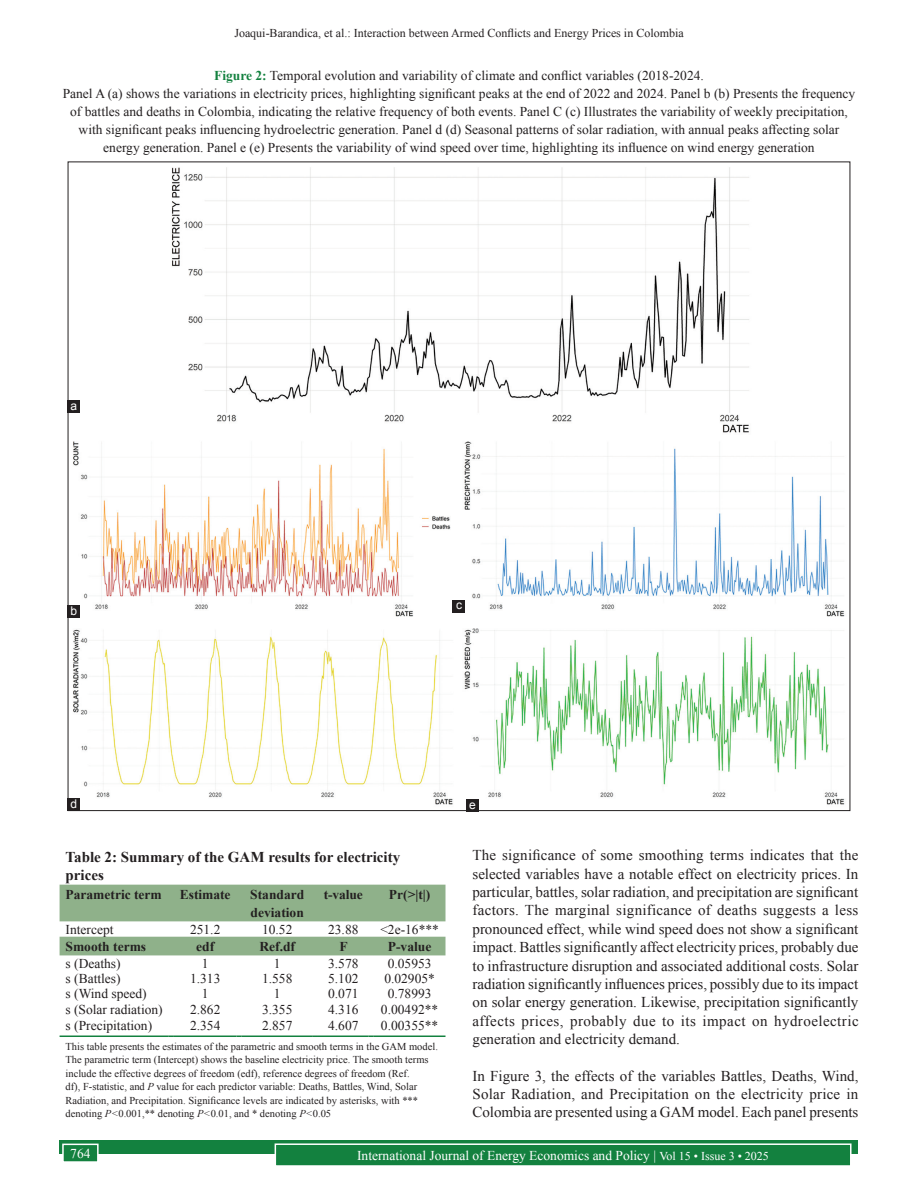
<style>
.page{position:relative;width:918px;height:1188px;background:#fff}
.page>*{position:absolute;margin:0;border:0;box-sizing:border-box;transform-origin:0 0}
.TX{font:15px/18.5px "Times New Roman";color:#231f20;text-align:justify}
.TT{font:700 15px/18px "Times New Roman";color:#231f20}
.FGC{font:13.5px/18px "Times New Roman";color:#231f20;text-align:center}
.TB{font:13.5px "Times New Roman";color:#231f20}
.TCH{font:700 13.5px/18px "Times New Roman";color:#231f20}
.t1{font:13.5px "Times New Roman";color:#fff}
.TBL{font:13.5px "Times New Roman";color:#231f20}
.t2{font:12px "Times New Roman";color:#231f20}
.LABEL{font:12px "Arial";color:#fff}
.TFN{font:10.5px/13.5px "Times New Roman";color:#231f20}
.s1{font-weight:700;color:#13813f}
.s2{font-style:italic}
.s3{font-size:12px}
</style>
<div class="page">
<div style="left:60px;top:1140px;width:798px;height:13px;background:#13813f"></div>
<div style="left:275px;top:1144px;width:576px;height:22px;background:#13813f"></div>
<div style="left:275px;top:1143px;width:577px;height:24px;border:2px solid #fff"></div>
<div style="left:63px;top:1144px;width:35px;height:18px;background:#13813f"></div>
<div style="left:62px;top:1144px;width:37px;height:19px;border:2px solid #fff"></div>
<img style="left:73px;top:167px;width:772px;height:638px">
<div style="left:68px;top:400px;width:12px;height:13px;background:#231f20"></div>
<div style="left:68px;top:605px;width:12px;height:13px;background:#231f20"></div>
<div style="left:453px;top:600px;width:12px;height:13px;background:#231f20"></div>
<div style="left:68px;top:798px;width:12px;height:13px;background:#231f20"></div>
<div style="left:466px;top:799px;width:13px;height:13px;background:#231f20"></div>
<svg style="left:60px;top:885px;width:386px;height:70px"></svg>
<hr style="left:60px;top:1036px;width:109px;height:1px;background:#13813f">
<hr style="left:174px;top:1036px;width:63px;height:1px;background:#13813f">
<hr style="left:242px;top:1036px;width:71px;height:1px;background:#13813f">
<hr style="left:318px;top:1036px;width:51px;height:1px;background:#13813f">
<hr style="left:374px;top:1036px;width:72px;height:1px;background:#13813f">
<p class="t2" style="left:234px;top:25px;width:451px">Joaqui-Barandica, et al.: Interaction between Armed Conflicts and Energy Prices in Colombia</p>
<p class="FGC" style="left:63px;top:66px;width:794px"><span class="s1">Figure 2:</span> Temporal evolution and variability of climate and conflict variables (2018-2024.<br>Panel A (a) shows the variations in electricity prices, highlighting significant peaks at the end of 2022 and 2024. Panel b (b) Presents the frequency of battles and deaths in Colombia, indicating the relative frequency of both events. Panel C (c) Illustrates the variability of weekly precipitation, with significant peaks influencing hydroelectric generation. Panel d (d) Seasonal patterns of solar radiation, with annual peaks affecting solar energy generation. Panel e (e) Presents the variability of wind speed over time, highlighting its influence on wind energy generation</p>
<p class="LABEL" style="left:71px;top:398px;width:8px">a</p>
<p class="LABEL" style="left:71px;top:602px;width:8px">b</p>
<p class="LABEL" style="left:456px;top:597px;width:7px">c</p>
<p class="LABEL" style="left:71px;top:795px;width:8px">d</p>
<p class="LABEL" style="left:469px;top:796px;width:8px">e</p>
<p class="TT" style="left:66px;top:847px;width:336px">Table 2: Summary of the GAM results for electricity prices</p>
<p class="TCH" style="left:66px;top:885px;width:98px">Parametric term</p>
<p class="TCH" style="left:180px;top:885px;width:52px">Estimate</p>
<p class="TCH" style="left:250px;top:885px;width:56px">Standard deviation</p>
<p class="TCH" style="left:324px;top:885px;width:40px">t‑value</p>
<p class="TCH" style="left:389px;top:885px;width:43px">Pr(&gt;|t|)</p>
<p class="TB" style="left:66px;top:920px;width:49px">Intercept</p>
<p class="TB" style="left:190px;top:920px;width:32px">251.2</p>
<p class="TB" style="left:262px;top:920px;width:32px">10.52</p>
<p class="TB" style="left:328px;top:920px;width:32px">23.88</p>
<p class="TB" style="left:380px;top:920px;width:60px">&lt;2e‑16***</p>
<p class="TCH" style="left:66px;top:937px;width:82px">Smooth terms</p>
<p class="TCH" style="left:196px;top:937px;width:19px">edf</p>
<p class="TCH" style="left:259px;top:937px;width:37px">Ref.df</p>
<p class="TCH" style="left:339px;top:937px;width:10px">F</p>
<p class="TCH" style="left:388px;top:937px;width:45px">P‑value</p>
<p class="TB" style="left:66px;top:954px;width:57px">s (Deaths)</p>
<p class="TB" style="left:202px;top:954px;width:8px">1</p>
<p class="TB" style="left:274px;top:954px;width:8px">1</p>
<p class="TB" style="left:328px;top:954px;width:32px">3.578</p>
<p class="TB" style="left:388px;top:954px;width:45px">0.05953</p>
<p class="TB" style="left:66px;top:969px;width:57px">s (Battles)</p>
<p class="TB" style="left:190px;top:969px;width:32px">1.313</p>
<p class="TB" style="left:262px;top:969px;width:32px">1.558</p>
<p class="TB" style="left:328px;top:969px;width:32px">5.102</p>
<p class="TB" style="left:384px;top:969px;width:52px">0.02905*</p>
<p class="TB" style="left:66px;top:984px;width:83px">s (Wind speed)</p>
<p class="TB" style="left:202px;top:984px;width:8px">1</p>
<p class="TB" style="left:274px;top:984px;width:8px">1</p>
<p class="TB" style="left:328px;top:984px;width:32px">0.071</p>
<p class="TB" style="left:388px;top:984px;width:45px">0.78993</p>
<p class="TB" style="left:66px;top:1000px;width:99px">s (Solar radiation)</p>
<p class="TB" style="left:190px;top:1000px;width:32px">2.862</p>
<p class="TB" style="left:262px;top:1000px;width:32px">3.355</p>
<p class="TB" style="left:328px;top:1000px;width:32px">4.316</p>
<p class="TB" style="left:381px;top:1000px;width:59px">0.00492**</p>
<p class="TBL" style="left:66px;top:1016px;width:88px">s (Precipitation)</p>
<p class="TBL" style="left:190px;top:1016px;width:32px">2.354</p>
<p class="TBL" style="left:262px;top:1016px;width:32px">2.857</p>
<p class="TBL" style="left:328px;top:1016px;width:32px">4.607</p>
<p class="TBL" style="left:381px;top:1016px;width:59px">0.00355**</p>
<p class="TFN" style="left:66px;top:1039px;width:374px">This table presents the estimates of the parametric and smooth terms in the GAM model.<br>The parametric term (Intercept) shows the baseline electricity price. The smooth terms include the effective degrees of freedom (edf), reference degrees of freedom (Ref.<br>df), F‑statistic, and <span class="s2">P</span> value for each predictor variable: Deaths, Battles, Wind, Solar Radiation, and Precipitation. Significance levels are indicated by asterisks, with *** denoting <span class="s2">P&lt;</span>0.001,** denoting <span class="s2">P&lt;</span>0.01, and * denoting <span class="s2">P&lt;</span>0.05</p>
<p class="TX" style="left:472px;top:846px;width:388px">The significance of some smoothing terms indicates that the selected variables have a notable effect on electricity prices. In particular, battles, solar radiation, and precipitation are significant factors. The marginal significance of deaths suggests a less pronounced effect, while wind speed does not show a significant impact. Battles significantly affect electricity prices, probably due to infrastructure disruption and associated additional costs. Solar radiation significantly influences prices, possibly due to its impact on solar energy generation. Likewise, precipitation significantly affects prices, probably due to its impact on hydroelectric generation and electricity demand.</p>
<p class="TX" style="left:472px;top:1066px;width:387px">In Figure 3, the effects of the variables Battles, Deaths, Wind, Solar Radiation, and Precipitation on the electricity price in Colombia are presented using a GAM model. Each panel presents</p>
<p class="t1" style="left:70px;top:1144px;width:22px">764</p>
<p class="t1" style="left:357px;top:1146px;width:413px">International Journal of Energy Economics and Policy | <span class="s3">Vol 15 • Issue 3 • 2025</span></p>
</div>
